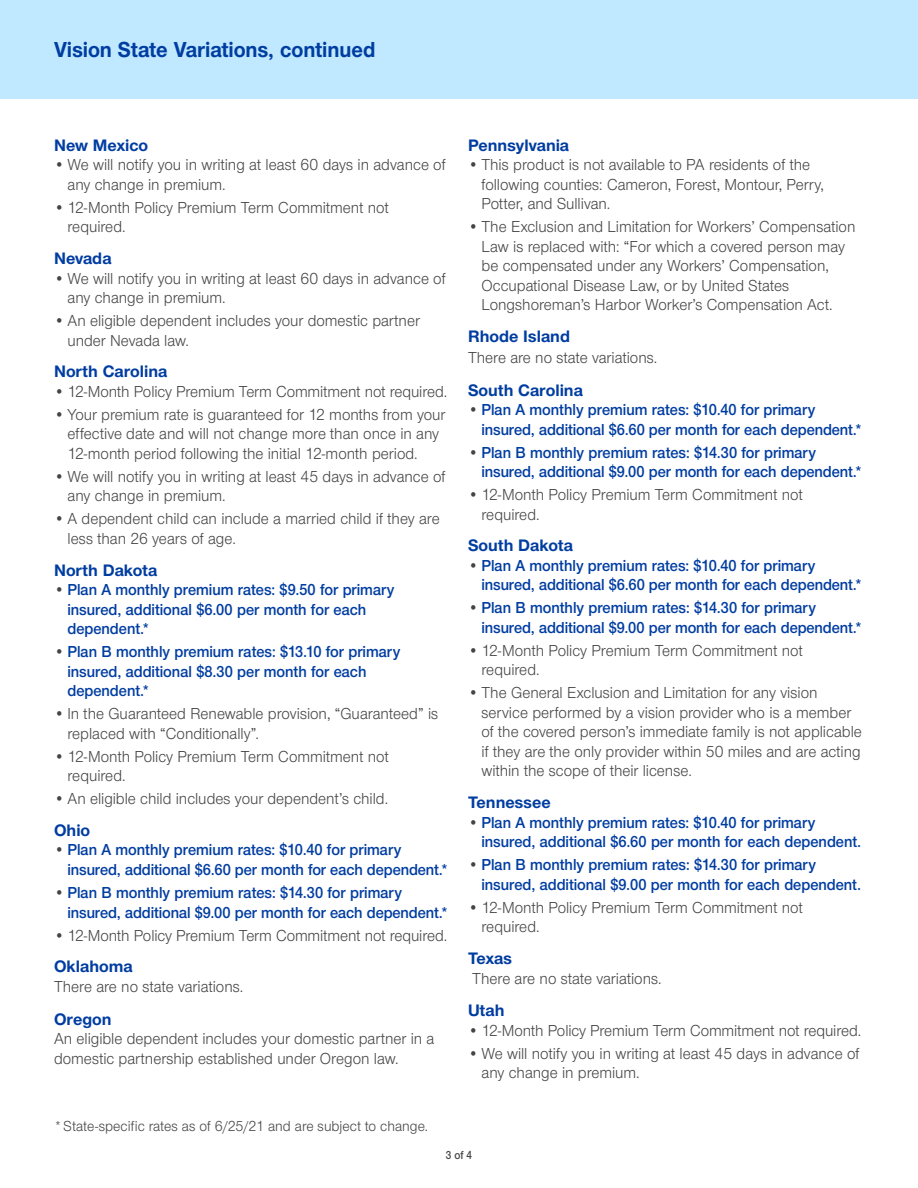
<style>
.page{position:relative;width:918px;height:1188px;background:#fff}
.page>*{position:absolute;margin:0;border:0;box-sizing:border-box;transform-origin:0 0}
.Disclaimers{font:700 22.5px "UHC Sans";letter-spacing:-.005em;color:#003da1;scale:.95 1}
.Vision_Headers{font:700 17.25px "UHC Sans";color:#003da1}
.No_benefits_payable{font:16.5px/19.5px "UHC Sans";color:#444;scale:.95 1}
.t1{font:600 16.5px/19.5px "UHC Sans";letter-spacing:-.005em;color:#003da1;scale:.95 1}
.Disclaimers-2{font:15px "UHC Sans";letter-spacing:.005em;color:#444;scale:.95 1}
.t2{font:600 12px "UHC Sans";color:#444;scale:.9 1}
.s1{font-weight:400;color:#444}
</style>
<div class="page">
<div style="left:0;top:0;width:918px;height:99px;background:#c0e9ff"></div>
<p class="Disclaimers" style="left:54px;top:34px;width:340px">Vision State Variations, continued</p>
<p class="Vision_Headers" style="left:54px;top:133px;width:96px">New Mexico</p>
<p class="No_benefits_payable" style="left:68px;top:155px;width:400px;text-indent:-14px">• We will notify you in writing at least 60 days in advance of any change in premium.</p>
<p class="No_benefits_payable" style="left:68px;top:197px;width:340px;text-indent:-14px">• 12-Month Policy Premium Term Commitment not required.</p>
<p class="Vision_Headers" style="left:54px;top:247px;width:59px">Nevada</p>
<p class="No_benefits_payable" style="left:68px;top:268px;width:400px;text-indent:-14px">• We will notify you in writing at least 60 days in advance of any change in premium.</p>
<p class="No_benefits_payable" style="left:68px;top:310px;width:372px;text-indent:-14px">• An eligible dependent includes your domestic partner under Nevada law.</p>
<p class="Vision_Headers" style="left:54px;top:360px;width:115px">North Carolina</p>
<p class="No_benefits_payable" style="left:54px;top:381px;width:415px">• 12-Month Policy Premium Term Commitment not required.</p>
<p class="No_benefits_payable" style="left:68px;top:404px;width:399px;text-indent:-14px">• Your premium rate is guaranteed for 12 months from your effective date and will not change more than once in any<br>12-month period following the initial 12-month period.</p>
<p class="No_benefits_payable" style="left:68px;top:466px;width:399px;text-indent:-14px">• We will notify you in writing at least 45 days in advance of any change in premium.</p>
<p class="No_benefits_payable" style="left:68px;top:509px;width:393px;text-indent:-14px">• A dependent child can include a married child if they are less than 26 years of age.</p>
<p class="Vision_Headers" style="left:54px;top:558px;width:105px">North Dakota</p>
<p class="t1" style="left:68px;top:579px;width:346px;text-indent:-14px"><span class="s1">•</span> Plan A monthly premium rates: $9.50 for primary insured, additional $6.00 per month for each dependent.*</p>
<p class="t1" style="left:68px;top:641px;width:352px;text-indent:-14px"><span class="s1">•</span> Plan B monthly premium rates: $13.10 for primary insured, additional $8.30 per month for each dependent.*</p>
<p class="No_benefits_payable" style="left:68px;top:703px;width:392px;text-indent:-14px">• In the Guaranteed Renewable provision, “Guaranteed” is replaced with “Conditionally”.</p>
<p class="No_benefits_payable" style="left:68px;top:746px;width:340px;text-indent:-14px">• 12-Month Policy Premium Term Commitment not required.</p>
<p class="No_benefits_payable" style="left:54px;top:788px;width:353px">• An eligible child includes your dependent’s child.</p>
<p class="Vision_Headers" style="left:54px;top:819px;width:38px">Ohio</p>
<p class="t1" style="left:68px;top:840px;width:401px;text-indent:-14px"><span class="s1">•</span> Plan A monthly premium rates: $10.40 for primary insured, additional $6.60 per month for each dependent.*</p>
<p class="t1" style="left:68px;top:882px;width:401px;text-indent:-14px"><span class="s1">•</span> Plan B monthly premium rates: $14.30 for primary insured, additional $9.00 per month for each dependent.*</p>
<p class="No_benefits_payable" style="left:54px;top:925px;width:415px">• 12-Month Policy Premium Term Commitment not required.</p>
<p class="Vision_Headers" style="left:54px;top:955px;width:80px">Oklahoma</p>
<p class="No_benefits_payable" style="left:54px;top:976px;width:201px">There are no state variations.</p>
<p class="Vision_Headers" style="left:54px;top:1007px;width:59px">Oregon</p>
<p class="No_benefits_payable" style="left:54px;top:1028px;width:402px">An eligible dependent includes your domestic partner in a domestic partnership established under Oregon law.</p>
<p class="Disclaimers-2" style="left:54px;top:1116px;width:395px">*State-specific rates as of 6/25/21 and are subject to change.</p>
<p class="Vision_Headers" style="left:468px;top:133px;width:102px">Pennsylvania</p>
<p class="No_benefits_payable" style="left:482px;top:155px;width:362px;text-indent:-14px">• This product is not available to PA residents of the following counties: Cameron, Forest, Montour, Perry,<br>Potter, and Sullivan.</p>
<p class="No_benefits_payable" style="left:482px;top:217px;width:395px;text-indent:-14px">• The Exclusion and Limitation for Workers’ Compensation Law is replaced with: “For which a covered person may be compensated under any Workers’ Compensation, Occupational Disease Law, or by United States Longshoreman’s Harbor Worker’s Compensation Act.</p>
<p class="Vision_Headers" style="left:468px;top:325px;width:104px">Rhode Island</p>
<p class="No_benefits_payable" style="left:468px;top:347px;width:201px">There are no state variations.</p>
<p class="Vision_Headers" style="left:468px;top:378px;width:116px">South Carolina</p>
<p class="t1" style="left:482px;top:399px;width:401px;text-indent:-14px"><span class="s1">•</span> Plan A monthly premium rates: $10.40 for primary insured, additional $6.60 per month for each dependent.*</p>
<p class="t1" style="left:482px;top:442px;width:401px;text-indent:-14px"><span class="s1">•</span> Plan B monthly premium rates: $14.30 for primary insured, additional $9.00 per month for each dependent.*</p>
<p class="No_benefits_payable" style="left:482px;top:484px;width:340px;text-indent:-14px">• 12-Month Policy Premium Term Commitment not required.</p>
<p class="Vision_Headers" style="left:468px;top:534px;width:106px">South Dakota</p>
<p class="t1" style="left:482px;top:555px;width:401px;text-indent:-14px"><span class="s1">•</span> Plan A monthly premium rates: $10.40 for primary insured, additional $6.60 per month for each dependent.*</p>
<p class="t1" style="left:482px;top:598px;width:401px;text-indent:-14px"><span class="s1">•</span> Plan B monthly premium rates: $14.30 for primary insured, additional $9.00 per month for each dependent.*</p>
<p class="No_benefits_payable" style="left:482px;top:640px;width:340px;text-indent:-14px">• 12-Month Policy Premium Term Commitment not required.</p>
<p class="No_benefits_payable" style="left:482px;top:683px;width:402px;text-indent:-14px">• The General Exclusion and Limitation for any vision service performed by a vision provider who is a member of the covered person’s immediate family is not applicable if they are the only provider within 50 miles and are acting within the scope of their license.</p>
<p class="Vision_Headers" style="left:468px;top:791px;width:84px">Tennessee</p>
<p class="t1" style="left:482px;top:812px;width:401px;text-indent:-14px"><span class="s1">•</span> Plan A monthly premium rates: $10.40 for primary insured, additional $6.60 per month for each dependent.</p>
<p class="t1" style="left:482px;top:854px;width:401px;text-indent:-14px"><span class="s1">•</span> Plan B monthly premium rates: $14.30 for primary insured, additional $9.00 per month for each dependent.</p>
<p class="No_benefits_payable" style="left:482px;top:897px;width:340px;text-indent:-14px">• 12-Month Policy Premium Term Commitment not required.</p>
<p class="Vision_Headers" style="left:468px;top:947px;width:46px">Texas</p>
<p class="No_benefits_payable" style="left:472px;top:968px;width:201px">There are no state variations.</p>
<p class="Vision_Headers" style="left:468px;top:999px;width:38px">Utah</p>
<p class="No_benefits_payable" style="left:468px;top:1020px;width:415px">• 12-Month Policy Premium Term Commitment not required.</p>
<p class="No_benefits_payable" style="left:482px;top:1043px;width:399px;text-indent:-14px">• We will notify you in writing at least 45 days in advance of any change in premium.</p>
<p class="t2" style="left:446px;top:1148px;width:30px">3 of 4</p>
</div>
